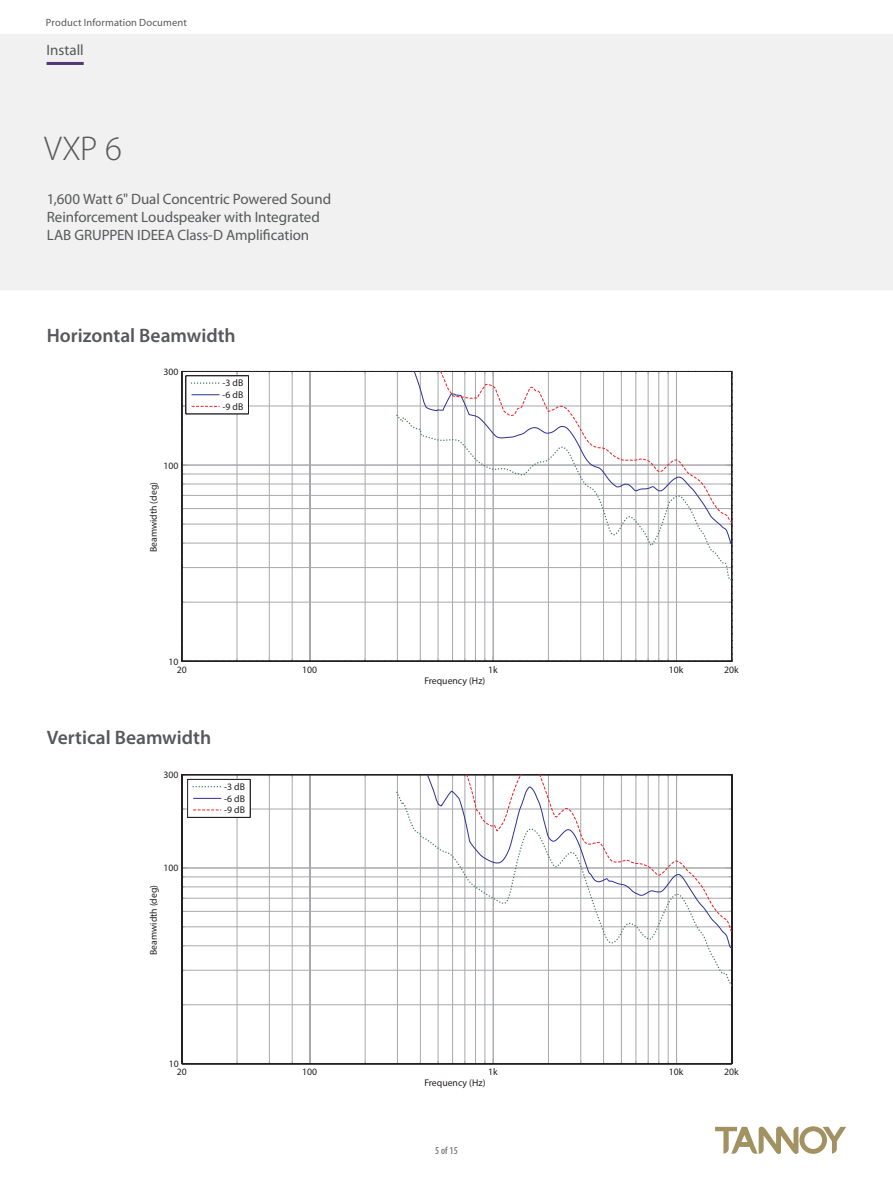
<style>
.page{position:relative;width:893px;height:1188px;background:#fff}
.page>*{position:absolute;margin:0;border:0;box-sizing:border-box;transform-origin:0 0}
.t1{font:300 34.5px "Myriad Pro";color:#57585a}
._10_Header_1{font:600 19.5px "Myriad Pro";color:#57585a}
.t2{font:15px/18px "Myriad Pro";letter-spacing:-.005em;color:#57585a}
.t3{font:10.5px "Myriad Pro";letter-spacing:.015em;color:#57585a}
.t4{font:condensed 10.5px "Myriad Pro";color:#57585a}
.t5{font:9.75px/11.7px "Myriad Pro";color:#231f20;text-align:justify}
</style>
<div class="page">
<img style="left:0;top:34px;width:893px;height:1120px">
<hr style="left:237px;top:775px;width:1px;height:289px;background:#a8a9ad">
<hr style="left:269px;top:775px;width:1px;height:289px;background:#a8a9ad">
<hr style="left:292px;top:775px;width:1px;height:289px;background:#a8a9ad">
<hr style="left:310px;top:775px;width:1px;height:289px;background:#a8a9ad">
<hr style="left:365px;top:775px;width:1px;height:289px;background:#a8a9ad">
<hr style="left:397px;top:775px;width:1px;height:289px;background:#a8a9ad">
<hr style="left:420px;top:775px;width:1px;height:289px;background:#a8a9ad">
<hr style="left:438px;top:775px;width:1px;height:289px;background:#a8a9ad">
<hr style="left:452px;top:775px;width:1px;height:289px;background:#a8a9ad">
<hr style="left:465px;top:775px;width:1px;height:289px;background:#a8a9ad">
<hr style="left:475px;top:775px;width:1px;height:289px;background:#a8a9ad">
<hr style="left:485px;top:775px;width:1px;height:289px;background:#a8a9ad">
<hr style="left:493px;top:775px;width:1px;height:289px;background:#a8a9ad">
<hr style="left:548px;top:775px;width:1px;height:289px;background:#a8a9ad">
<hr style="left:580px;top:775px;width:1px;height:289px;background:#a8a9ad">
<hr style="left:603px;top:775px;width:1px;height:289px;background:#a8a9ad">
<hr style="left:621px;top:775px;width:1px;height:289px;background:#a8a9ad">
<hr style="left:636px;top:775px;width:1px;height:289px;background:#a8a9ad">
<hr style="left:648px;top:775px;width:1px;height:289px;background:#a8a9ad">
<hr style="left:659px;top:775px;width:1px;height:289px;background:#a8a9ad">
<hr style="left:668px;top:775px;width:1px;height:289px;background:#a8a9ad">
<hr style="left:676px;top:775px;width:1px;height:289px;background:#a8a9ad">
<svg style="left:184px;top:1058px;width:3px;height:4px"></svg>
<svg style="left:726px;top:1058px;width:7px;height:6px"></svg>
<hr style="left:182px;top:1005px;width:550px;height:1px;background:#a8a9ad">
<hr style="left:182px;top:970px;width:550px;height:1px;background:#a8a9ad">
<hr style="left:182px;top:946px;width:550px;height:1px;background:#a8a9ad">
<hr style="left:182px;top:927px;width:550px;height:1px;background:#a8a9ad">
<hr style="left:182px;top:911px;width:550px;height:1px;background:#a8a9ad">
<hr style="left:182px;top:898px;width:550px;height:1px;background:#a8a9ad">
<hr style="left:182px;top:887px;width:550px;height:1px;background:#a8a9ad">
<hr style="left:182px;top:877px;width:550px;height:1px;background:#a8a9ad">
<hr style="left:182px;top:868px;width:550px;height:1px;background:#a8a9ad">
<hr style="left:182px;top:809px;width:550px;height:1px;background:#a8a9ad">
<svg style="left:184px;top:776px;width:3px;height:4px"></svg>
<div style="left:188px;top:779px;width:62px;height:38px;background:#fff"></div>
<div style="left:187px;top:779px;width:64px;height:39px;border:1px solid #231f20"></div>
<svg style="left:193px;top:786px;width:28px;height:1px"></svg>
<svg style="left:193px;top:798px;width:28px;height:1px"></svg>
<svg style="left:193px;top:810px;width:28px;height:1px"></svg>
<svg style="left:395px;top:790px;width:338px;height:197px"></svg>
<svg style="left:426px;top:773px;width:307px;height:175px"></svg>
<svg style="left:538px;top:773px;width:195px;height:160px"></svg>
<svg style="left:465px;top:773px;width:57px;height:59px"></svg>
<svg style="left:181px;top:371px;width:552px;height:291px"></svg>
<svg style="left:395px;top:413px;width:338px;height:168px"></svg>
<svg style="left:413px;top:370px;width:320px;height:176px"></svg>
<svg style="left:439px;top:370px;width:293px;height:153px"></svg>
<hr style="left:47px;top:62px;width:37px;height:3px;background:#533676">
<p class="t3" style="left:46px;top:16px;width:142px">Product Information Document</p>
<h3 class="t2" style="left:47px;top:40px;width:39px">Install</h3>
<h1 class="t1" style="left:44px;top:130px;width:79px">VXP 6</h1>
<h3 class="t2" style="left:47px;top:190px;width:286px">1,600 Watt 6" Dual Concentric Powered Sound<br>Reinforcement Loudspeaker with Integrated<br>LAB GRUPPEN IDEEA Class-D Amplification</h3>
<p class="_10_Header_1" style="left:47px;top:323px;width:190px">Horizontal Beamwidth</p>
<p class="t5" style="left:163px;top:366px;width:17px">300</p>
<p class="t5" style="left:163px;top:459px;width:17px">100</p>
<p class="t5" style="left:148px;top:552px;width:71px;rotate:-90deg">Beamwidth (deg)</p>
<p class="t5" style="left:222px;top:377px;width:22px">-3 dB -6 dB</p>
<p class="t5" style="left:222px;top:401px;width:22px">-9 dB</p>
<p class="t5" style="left:169px;top:655px;width:12px">10</p>
<p class="t5" style="left:177px;top:663px;width:12px">20</p>
<p class="t5" style="left:302px;top:663px;width:17px">100</p>
<p class="t5" style="left:488px;top:663px;width:11px">1k</p>
<p class="t5" style="left:669px;top:663px;width:16px">10k</p>
<p class="t5" style="left:724px;top:663px;width:16px">20k</p>
<p class="_10_Header_1" style="left:47px;top:725px;width:166px">Vertical Beamwidth</p>
<p class="t5" style="left:163px;top:769px;width:17px">300</p>
<p class="t5" style="left:224px;top:781px;width:22px">-3 dB -6 dB -9 dB</p>
<p class="t5" style="left:163px;top:862px;width:17px">100</p>
<p class="t5" style="left:148px;top:955px;width:71px;rotate:-90deg">Beamwidth (deg)</p>
<p class="t5" style="left:424px;top:675px;width:63px">Frequency (Hz)</p>
<p class="t5" style="left:169px;top:1058px;width:12px">10</p>
<p class="t5" style="left:177px;top:1066px;width:12px">20</p>
<p class="t5" style="left:302px;top:1066px;width:17px">100</p>
<p class="t5" style="left:488px;top:1066px;width:11px">1k</p>
<p class="t5" style="left:669px;top:1066px;width:16px">10k</p>
<p class="t5" style="left:724px;top:1066px;width:16px">20k</p>
<p class="t5" style="left:424px;top:1077px;width:63px">Frequency (Hz)</p>
<p class="t4" style="left:435px;top:1144px;width:24px">5 of 15</p>
</div>
